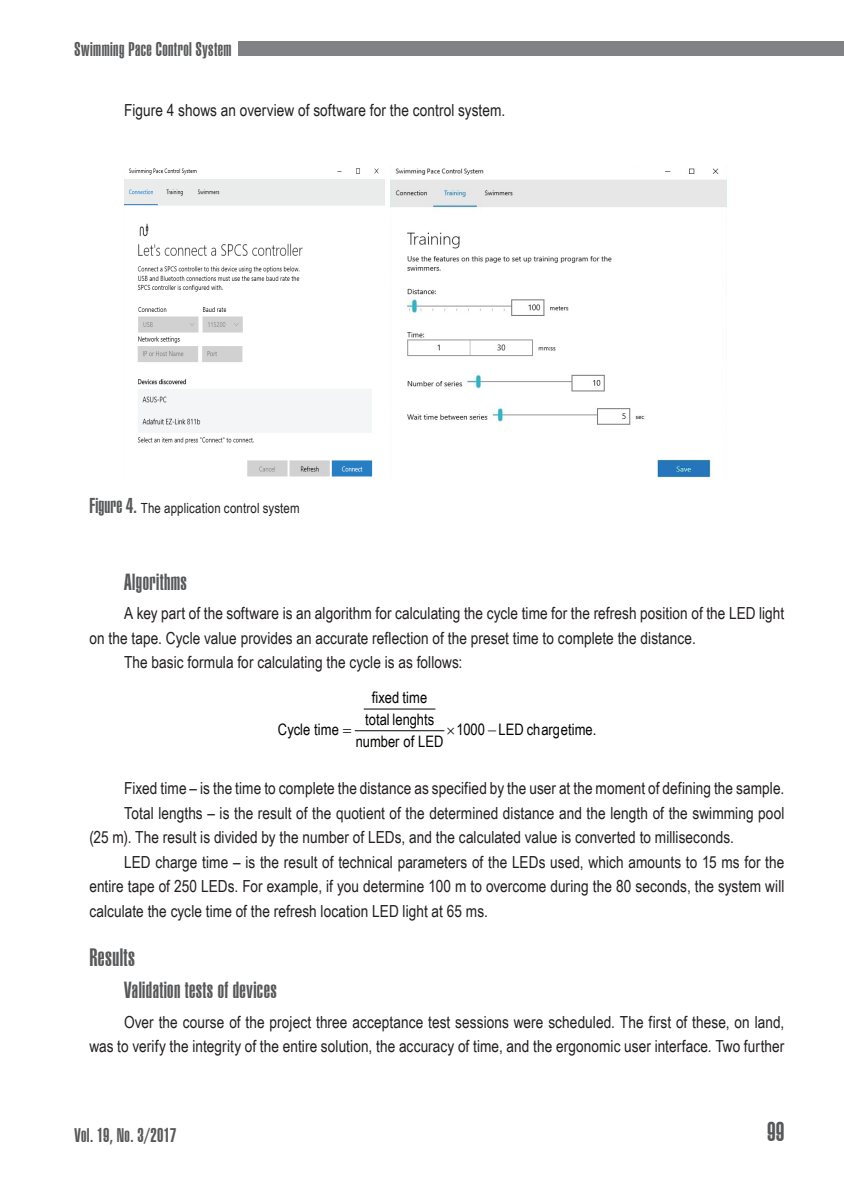
<style>
.page{position:relative;width:844px;height:1191px;background:#fff}
.page>*{position:absolute;margin:0;border:0;box-sizing:border-box;transform-origin:0 0}
.t1{font:900 extra-condensed 26.25px "Swiss 911 BT";color:#57585a}
.Punkt{font:900 extra-condensed 24.5px "Swiss 911 BT";letter-spacing:.02em;color:#57585a}
.PodPunkt{font:900 extra-condensed 22.75px "Swiss 911 BT";letter-spacing:.02em;color:#57585a}
.t2{font:900 extra-condensed 19.25px "Swiss 911 BT";letter-spacing:.025em;color:#57585a}
._1{font:16.62px/24.5px "Arial Narrow";letter-spacing:.005em;color:#231f20}
.t3{font:15.75px/21.9px "Arial Narrow";letter-spacing:-.005em;color:#040503;text-align:center}
.Figure-nr_Tytuł_obj{font:14px "Arial Narrow";letter-spacing:.01em;color:#231f20}
.s1{font-family:"Swiss 911 BT";font-weight:900;font-stretch:extra-condensed;font-size:21px;color:#57585a}
</style>
<div class="page">
<div style="left:238px;top:42px;width:605px;height:14px;background:#808285"></div>
<img style="left:124px;top:168px;width:260px;height:309px">
<img style="left:390px;top:168px;width:336px;height:310px">
<hr style="left:364px;top:708px;width:71px;height:1px;background:#040503">
<hr style="left:355px;top:730px;width:89px;height:1px;background:#040503">
<p class="t2" style="left:74px;top:38px;width:158px">Swimming Pace Control System</p>
<p class="_1" style="left:124px;top:98px;width:382px">Figure 4 shows an overview of software for the control system.</p>
<p class="Figure-nr_Tytuł_obj" style="left:89px;top:497px;width:212px"><span class="s1">Figure 4.</span> The application control system</p>
<p class="PodPunkt" style="left:124px;top:569px;width:64px">Algorithms</p>
<p class="_1" style="left:89px;top:600px;width:696px;text-indent:35px">A key part of the software is an algorithm for calculating the cycle time for the refresh position of the LED light on the tape. Cycle value provides an accurate reflection of the preset time to complete the distance.</p>
<p class="_1" style="left:124px;top:649px;width:340px">The basic formula for calculating the cycle is as follows:</p>
<p class="t3" style="left:365px;top:686px;width:70px">fixed time total lenghts</p>
<p class="t3" style="left:278px;top:717px;width:62px">Cycle time</p>
<p class="t3" style="left:456px;top:717px;width:141px">1000 LED chargetime.</p>
<p class="t3" style="left:356px;top:730px;width:89px">number of LED</p>
<p class="_1" style="left:124px;top:775px;width:661px">Fixed time – is the time to complete the distance as specified by the user at the moment of defining the sample.</p>
<p class="_1" style="left:89px;top:800px;width:696px;text-indent:35px">Total lengths – is the result of the quotient of the determined distance and the length of the swimming pool (25 m). The result is divided by the number of LEDs, and the calculated value is converted to milliseconds.</p>
<p class="_1" style="left:89px;top:849px;width:696px;text-align:justify;text-indent:35px">LED charge time – is the result of technical parameters of the LEDs used, which amounts to 15 ms for the entire tape of 250 LEDs. For example, if you determine 100 m to overcome during the 80 seconds, the system will calculate the cycle time of the refresh location LED light at 65 ms.</p>
<p class="Punkt" style="left:89px;top:944px;width:47px">Results</p>
<p class="PodPunkt" style="left:124px;top:977px;width:154px">Validation tests of devices</p>
<p class="_1" style="left:89px;top:1009px;width:696px;text-align:right">Over the course of the project three acceptance test sessions were scheduled. The first of these, on land,<br>was to verify the integrity of the entire solution, the accuracy of time, and the ergonomic user interface. Two further</p>
<p class="t2" style="left:74px;top:1124px;width:103px">Vol. 19, No. 3/2017</p>
<h1 class="t1" style="left:767px;top:1117px;width:19px">99</h1>
</div>
